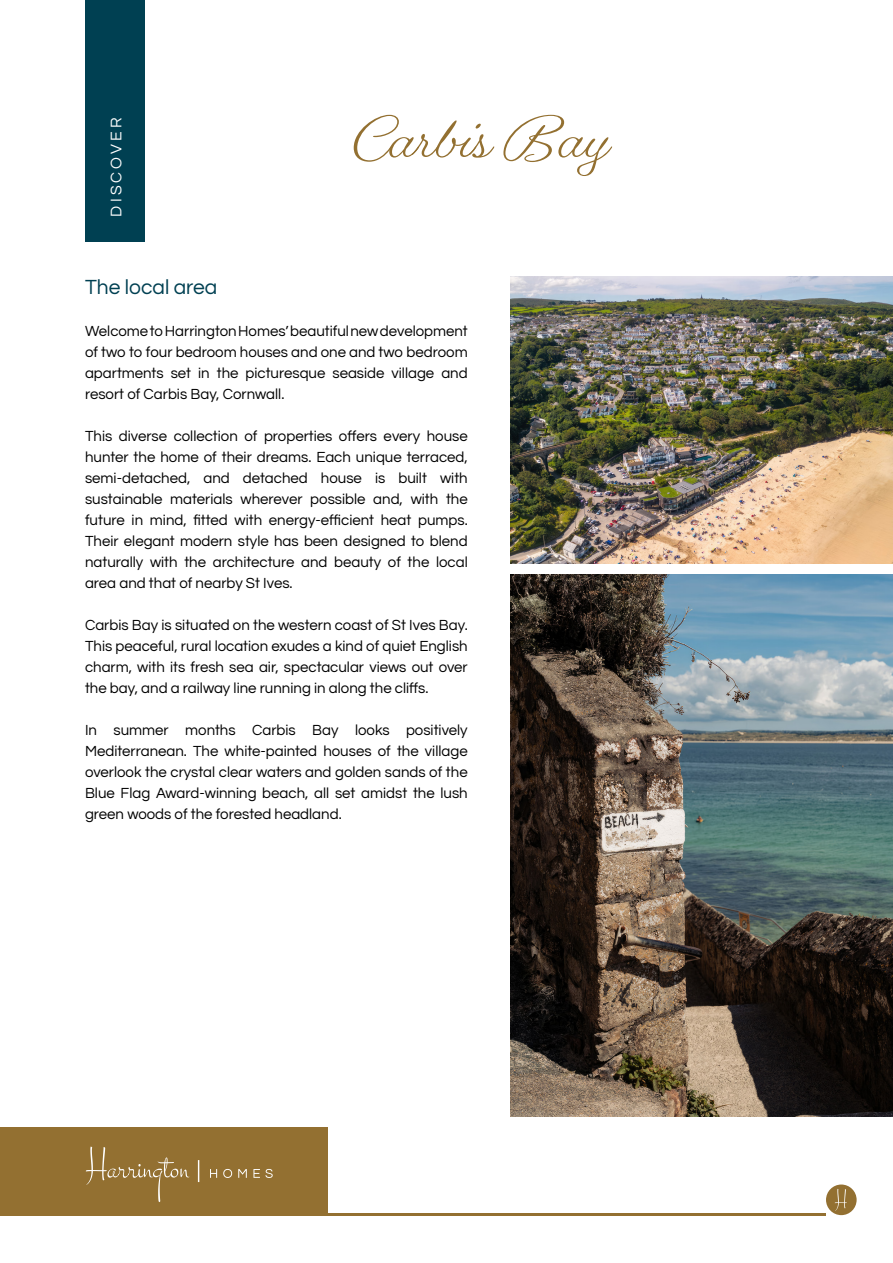
<style>
.page{position:relative;width:893px;height:1263px;background:#fff}
.page>*{position:absolute;margin:0;border:0;box-sizing:border-box;transform-origin:0 0}
.t1{font:500 55.5px "Gautreaux";color:#937031}
.t2{font:21px "Questrial";color:#004052}
.t3{font:15.75px "Questrial";letter-spacing:.2em;color:#fff}
.t4{font:15px/21px "Questrial";color:#000;text-align:justify}
</style>
<div class="page">
<img style="left:510px;top:276px;width:383px;height:287px">
<img style="left:510px;top:574px;width:383px;height:542px">
<div style="left:0;top:1127px;width:328px;height:88px;background:#937031"></div>
<hr style="left:285px;top:1213px;width:541px;height:2px;background:#937031">
<svg style="left:86px;top:1146px;width:187px;height:56px"></svg>
<div style="left:826px;top:1184px;width:31px;height:31px;background:#937031;border-radius:50%"></div>
<svg style="left:835px;top:1189px;width:12px;height:22px"></svg>
<div style="left:85px;top:0;width:60px;height:242px;background:#004052"></div>
<p class="t3" style="left:105px;top:217px;width:101px;rotate:-90deg">DISCOVER</p>
<h1 class="t1" style="left:346px;top:105px;width:261px">Carbis Bay</h1>
<h2 class="t2" style="left:85px;top:272px;width:134px">The local area</h2>
<p class="t4" style="left:85px;top:321px;width:384px">Welcome to Harrington Homes’ beautiful new development of two to four bedroom houses and one and two bedroom apartments set in the picturesque seaside village and resort of Carbis Bay, Cornwall.</p>
<p class="t4" style="left:85px;top:426px;width:384px">This diverse collection of properties offers every house hunter the home of their dreams. Each unique terraced, semi-detached, and detached house is built with sustainable materials wherever possible and, with the future in mind, fitted with energy-efficient heat pumps.<br>Their elegant modern style has been designed to blend naturally with the architecture and beauty of the local area and that of nearby St Ives.</p>
<p class="t4" style="left:85px;top:615px;width:384px">Carbis Bay is situated on the western coast of St Ives Bay.<br>This peaceful, rural location exudes a kind of quiet English charm, with its fresh sea air, spectacular views out over the bay, and a railway line running in along the cliffs.</p>
<p class="t4" style="left:85px;top:720px;width:384px">In summer months Carbis Bay looks positively Mediterranean. The white-painted houses of the village overlook the crystal clear waters and golden sands of the Blue Flag Award-winning beach, all set amidst the lush green woods of the forested headland.</p>
</div>
